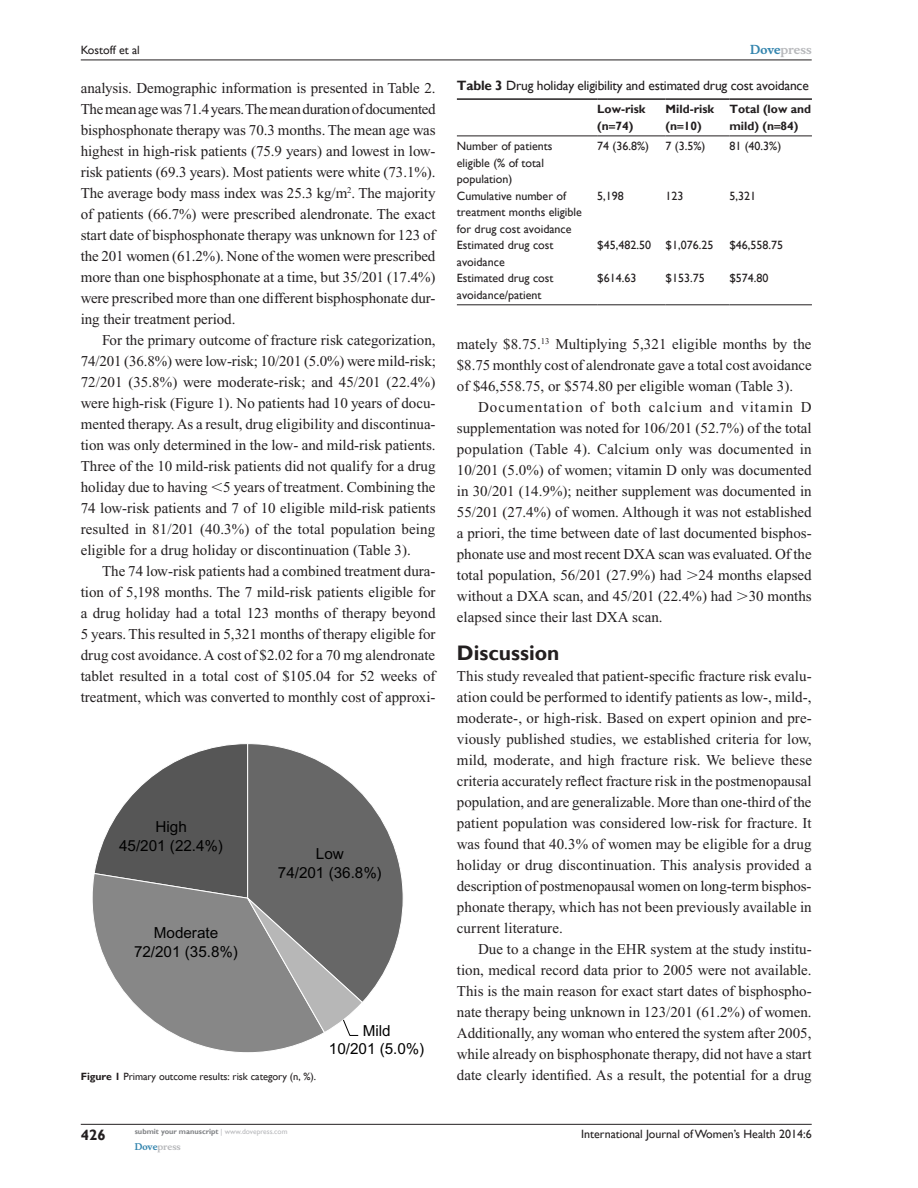
<style>
.page{position:relative;width:918px;height:1188px;background:#fff}
.page>*{position:absolute;margin:0;border:0;box-sizing:border-box;transform-origin:0 0}
.t1{font:700 21px "Gill Sans";color:#231f20}
.t2{font:15.15px/18.3px "Arial";color:#000;text-align:center}
.Tx{font:15px/21px "Times New Roman";color:#231f20;text-align:justify}
.TxF{font:15px/21px "Times New Roman";letter-spacing:-.005em;color:#231f20;text-align:justify}
.t3{font:700 15px "Gill Sans";color:#231f20}
.TN_TT{font:13.5px "Gill Sans";letter-spacing:-.015em;color:#231f20}
.TB{font:12px/16.5px "Gill Sans";color:#231f20}
.TCH{font:700 12px/16.5px "Gill Sans";color:#231f20}
.t4{font:700 12px "Musee";color:#b8b9bc}
.FC{font:10.5px "Gill Sans";letter-spacing:-.005em;color:#231f20}
.t5{font:700 9px "Musee";color:#b8b9bc}
.t6{font:700 7.5px "Gill Sans";color:#808285}
.s1{font-family:"Mathematical Pi One"}
.s2{font-weight:700}
.s3{font-weight:400;color:#b8b9bc}
.s4{color:#3485ae}
</style>
<div class="page">
<hr style="left:81px;top:1124px;width:731px;height:1px;background:#231f20">
<hr style="left:81px;top:60px;width:731px;height:1px;background:#231f20">
<svg style="left:92px;top:743px;width:311px;height:310px"></svg>
<hr style="left:457px;top:304px;width:140px;height:1px;background:#231f20">
<hr style="left:597px;top:304px;width:69px;height:1px;background:#231f20">
<hr style="left:666px;top:304px;width:63px;height:1px;background:#231f20">
<hr style="left:729px;top:304px;width:83px;height:1px;background:#231f20">
<hr style="left:457px;top:136px;width:140px;height:1px;background:#231f20">
<hr style="left:597px;top:136px;width:69px;height:1px;background:#231f20">
<hr style="left:666px;top:136px;width:63px;height:1px;background:#231f20">
<hr style="left:729px;top:136px;width:83px;height:1px;background:#231f20">
<hr style="left:457px;top:98px;width:140px;height:2px;background:#231f20">
<hr style="left:597px;top:98px;width:69px;height:2px;background:#231f20">
<hr style="left:666px;top:98px;width:63px;height:2px;background:#231f20">
<hr style="left:729px;top:98px;width:83px;height:2px;background:#231f20">
<p class="TB" style="left:81px;top:42px;width:61px">Kostoff et al</p>
<p class="TxF" style="left:81px;top:77px;width:356px">analysis. Demographic information is presented in Table 2.<br>The mean age was 71.4 years. The mean duration of documented bisphosphonate therapy was 70.3 months. The mean age was highest in high-risk patients (75.9 years) and lowest in low&shy;risk patients (69.3 years). Most patients were white (73.1%).<br>The average body mass index was 25.3 kg/m<sup>2</sup>. The majority of patients (66.7%) were prescribed alendronate. The exact start date of bisphosphonate therapy was unknown for 123 of the 201 women (61.2%). None of the women were prescribed more than one bisphosphonate at a time, but 35/201 (17.4%) were prescribed more than one different bisphosphonate dur&shy;ing their treatment period.</p>
<p class="Tx" style="left:81px;top:329px;width:357px;text-indent:21px">For the primary outcome of fracture risk categorization, 74/201 (36.8%) were low-risk; 10/201 (5.0%) were mild-risk; 72/201 (35.8%) were moderate-risk; and 45/201 (22.4%) were high-risk (Figure 1). No patients had 10 years of docu&shy;mented therapy. As a result, drug eligibility and discontinua&shy;tion was only determined in the low- and mild-risk patients.<br>Three of the 10 mild-risk patients did not qualify for a drug holiday due to having <span class="s1">,</span>5 years of treatment. Combining the 74 low-risk patients and 7 of 10 eligible mild-risk patients resulted in 81/201 (40.3%) of the total population being eligible for a drug holiday or discontinuation (Table 3).</p>
<p class="Tx" style="left:81px;top:560px;width:356px;text-indent:21px">The 74 low-risk patients had a combined treatment dura&shy;tion of 5,198 months. The 7 mild-risk patients eligible for a drug holiday had a total 123 months of therapy beyond 5 years. This resulted in 5,321 months of therapy eligible for drug cost avoidance. A cost of $2.02 for a 70 mg alendronate tablet resulted in a total cost of $105.04 for 52 weeks of treatment, which was converted to monthly cost of approxi-</p>
<p class="t2" style="left:119px;top:818px;width:106px">High<br>45/201 (22.4%)</p>
<p class="t2" style="left:134px;top:924px;width:106px">Moderate<br>72/201 (35.8%)</p>
<p class="t2" style="left:278px;top:845px;width:106px">Low<br>74/201 (36.8%)</p>
<p class="t2" style="left:329px;top:1022px;width:97px">Mild<br>10/201 (5.0%)</p>
<p class="FC" style="left:81px;top:1070px;width:237px"><span class="s2">Figure 1</span> Primary outcome results: risk category (n, %).</p>
<p class="t3" style="left:81px;top:1126px;width:26px">426</p>
<p class="t6" style="left:135px;top:1127px;width:154px">submit your manuscript <span class="s3">| www.dovepress.com</span></p>
<p class="t5" style="left:135px;top:1141px;width:48px"><span class="s4">Dove</span>press</p>
<p class="t4" style="left:750px;top:43px;width:63px"><span class="s4">Dove</span>press</p>
<p class="TN_TT" style="left:457px;top:78px;width:353px"><span class="s2">Table 3</span> Drug holiday eligibility and estimated drug cost avoidance</p>
<p class="TCH" style="left:597px;top:101px;width:50px">Low-risk (n 74)</p>
<p class="TCH" style="left:666px;top:101px;width:50px">Mild-risk (n 10)</p>
<p class="TCH" style="left:729px;top:101px;width:83px">Total (low and mild) (n 84)</p>
<p class="TB" style="left:457px;top:138px;width:97px">Number of patients eligible (% of total population)</p>
<p class="TB" style="left:597px;top:138px;width:53px">74 (36.8%)</p>
<p class="TB" style="left:666px;top:138px;width:41px">7 (3.5%)</p>
<p class="TB" style="left:729px;top:138px;width:53px">81 (40.3%)</p>
<p class="TB" style="left:457px;top:188px;width:126px">Cumulative number of treatment months eligible for drug cost avoidance</p>
<p class="TB" style="left:597px;top:188px;width:28px">5,198</p>
<p class="TB" style="left:666px;top:188px;width:19px">123</p>
<p class="TB" style="left:729px;top:188px;width:28px">5,321</p>
<p class="TB" style="left:457px;top:237px;width:98px">Estimated drug cost avoidance</p>
<p class="TB" style="left:597px;top:237px;width:55px">$45,482.50</p>
<p class="TB" style="left:666px;top:237px;width:49px">$1,076.25</p>
<p class="TB" style="left:729px;top:237px;width:55px">$46,558.75</p>
<p class="TB" style="left:457px;top:270px;width:98px">Estimated drug cost avoidance/patient</p>
<p class="TB" style="left:597px;top:270px;width:41px">$614.63</p>
<p class="TB" style="left:666px;top:270px;width:41px">$153.75</p>
<p class="TB" style="left:729px;top:270px;width:41px">$574.80</p>
<p class="Tx" style="left:457px;top:334px;width:356px">mately $8.75.<sup>13</sup> Multiplying 5,321 eligible months by the $8.75 monthly cost of alendronate gave a total cost avoidance of $46,558.75, or $574.80 per eligible woman (Table 3).</p>
<p class="Tx" style="left:457px;top:397px;width:356px;text-indent:21px">Documentation of both calcium and vitamin D supplementation was noted for 106/201 (52.7%) of the total population (Table 4). Calcium only was documented in 10/201 (5.0%) of women; vitamin D only was documented in 30/201 (14.9%); neither supplement was documented in 55/201 (27.4%) of women. Although it was not established a priori, the time between date of last documented bisphos&shy;phonate use and most recent DXA scan was evaluated. Of the total population, 56/201 (27.9%) had <span class="s1">.</span>24 months elapsed without a DXA scan, and 45/201 (22.4%) had <span class="s1">.</span>30 months elapsed since their last DXA scan.</p>
<h1 class="t1" style="left:457px;top:640px;width:104px">Discussion</h1>
<p class="TxF" style="left:457px;top:665px;width:357px">This study revealed that patient-specific fracture risk evalu&shy;ation could be performed to identify patients as low-, mild-, moderate-, or high-risk. Based on expert opinion and pre&shy;viously published studies, we established criteria for low, mild, moderate, and high fracture risk. We believe these criteria accurately reflect fracture risk in the postmenopausal population, and are generalizable. More than one-third of the patient population was considered low-risk for fracture. It was found that 40.3% of women may be eligible for a drug holiday or drug discontinuation. This analysis provided a description of postmenopausal women on long-term bisphos&shy;phonate therapy, which has not been previously available in current literature.</p>
<p class="Tx" style="left:457px;top:938px;width:356px;text-indent:21px">Due to a change in the EHR system at the study institu&shy;tion, medical record data prior to 2005 were not available.<br>This is the main reason for exact start dates of bisphospho&shy;nate therapy being unknown in 123/201 (61.2%) of women.<br>Additionally, any woman who entered the system after 2005, while already on bisphosphonate therapy, did not have a start date clearly identified. As a result, the potential for a drug</p>
<p class="TB" style="left:581px;top:1126px;width:232px">International Journal of Women’s Health 2014:6</p>
</div>
